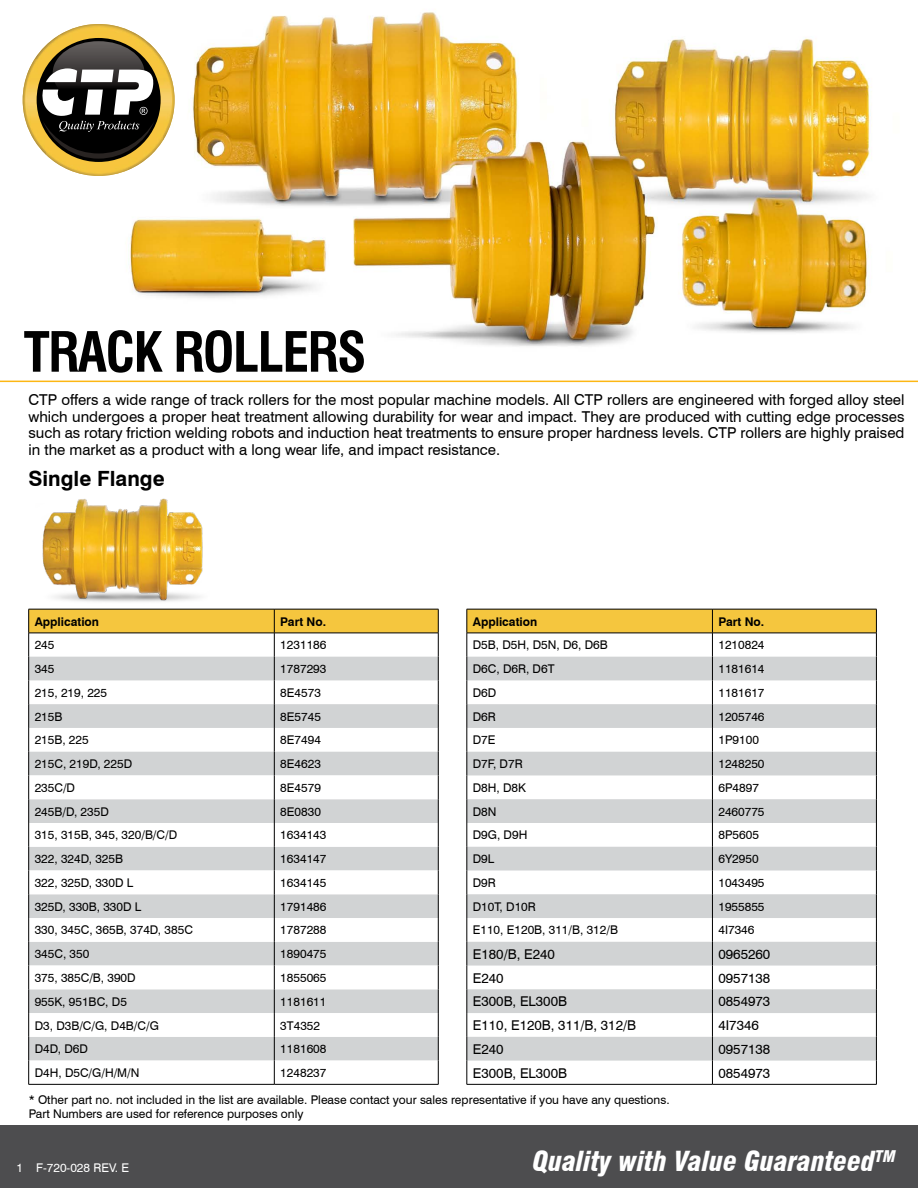
<style>
.page{position:relative;width:918px;height:1188px;background:#fff}
.page>*{position:absolute;margin:0;border:0;box-sizing:border-box;transform-origin:0 0}
.t1{font:700 condensed 54px "Swiss 721 BT";letter-spacing:-.03em;color:#000}
.t2{font:italic 900 condensed 27px "Swiss 721 BT";color:#fff}
.t3{font:700 21px "Swiss 721 BT";color:#000}
.t4{font:15px/16.5px "Swiss 721 BT";color:#000;text-align:justify}
.t5{font:13.5px "Swiss 721 BT";color:#000}
.t6{font:12px/14.4px "Swiss 721 BT";color:#000}
.t7{font:700 12px "Swiss 721 BT";color:#000}
.t8{font:12px "Swiss 721 BT";color:#fff}
</style>
<div class="page">
<img style="left:36px;top:12px;width:882px;height:371px">
<div style="left:0;top:1125px;width:918px;height:63px;background:#4d4d4f"></div>
<hr style="left:0;top:381px;width:918px;height:1px;background:#fdb714">
<img style="left:58px;top:24px;width:81px;height:3px">
<img style="left:23px;top:81px;width:2px;height:38px">
<img style="left:172px;top:70px;width:3px;height:70px">
<img style="left:69px;top:173px;width:59px;height:3px">
<img style="left:25px;top:27px;width:147px;height:146px">
<svg style="left:28px;top:35px;width:141px;height:135px"></svg>
<img style="left:35px;top:498px;width:175px;height:111px">
<svg style="left:28px;top:609px;width:411px;height:475px"></svg>
<hr style="left:28px;top:1084px;width:246px;height:1px;background:#000">
<hr style="left:274px;top:1084px;width:164px;height:1px;background:#000">
<hr style="left:28px;top:633px;width:246px;height:1px;background:#000">
<hr style="left:274px;top:633px;width:164px;height:1px;background:#000">
<svg style="left:467px;top:609px;width:410px;height:475px"></svg>
<hr style="left:467px;top:1084px;width:245px;height:1px;background:#000">
<hr style="left:712px;top:1084px;width:165px;height:1px;background:#000">
<hr style="left:467px;top:633px;width:245px;height:1px;background:#000">
<hr style="left:712px;top:633px;width:165px;height:1px;background:#000">
<h1 class="t1" style="left:24px;top:320px;width:344px">TRACK ROLLERS</h1>
<p class="t4" style="left:28px;top:392px;width:878px">CTP offers a wide range of track rollers for the most popular machine models. All CTP rollers are engineered with forged alloy steel which undergoes a proper heat treatment allowing durability for wear and impact. They are produced with cutting edge processes such as rotary friction welding robots and induction heat treatments to ensure proper hardness levels. CTP rollers are highly praised in the market as a product with a long wear life, and impact resistance.</p>
<h3 class="t3" style="left:28px;top:465px;width:138px">Single Flange</h3>
<p class="t7" style="left:35px;top:614px;width:66px">Application</p>
<p class="t7" style="left:280px;top:614px;width:47px">Part No.</p>
<p class="t6" style="left:35px;top:638px;width:21px">245</p>
<p class="t6" style="left:280px;top:638px;width:48px">1231186</p>
<p class="t6" style="left:35px;top:662px;width:21px">345</p>
<p class="t6" style="left:280px;top:662px;width:48px">1787293</p>
<p class="t6" style="left:35px;top:685px;width:74px">215, 219, 225</p>
<p class="t6" style="left:280px;top:685px;width:42px">8E4573</p>
<p class="t6" style="left:35px;top:709px;width:29px">215B</p>
<p class="t6" style="left:280px;top:709px;width:42px">8E5745</p>
<p class="t6" style="left:35px;top:733px;width:56px">215B, 225</p>
<p class="t6" style="left:280px;top:733px;width:42px">8E7494</p>
<p class="t6" style="left:35px;top:757px;width:99px">215C, 219D, 225D</p>
<p class="t6" style="left:280px;top:757px;width:42px">8E4623</p>
<p class="t6" style="left:35px;top:780px;width:42px">235C/D</p>
<p class="t6" style="left:280px;top:780px;width:42px">8E4579</p>
<p class="t6" style="left:35px;top:804px;width:76px">245B/D, 235D</p>
<p class="t6" style="left:280px;top:804px;width:42px">8E0830</p>
<p class="t6" style="left:35px;top:828px;width:144px">315, 315B, 345, 320/B/C/D</p>
<p class="t6" style="left:280px;top:828px;width:48px">1634143</p>
<p class="t6" style="left:35px;top:852px;width:90px">322, 324D, 325B</p>
<p class="t6" style="left:280px;top:852px;width:48px">1634147</p>
<p class="t6" style="left:35px;top:875px;width:100px">322, 325D, 330D L</p>
<p class="t6" style="left:280px;top:875px;width:48px">1634145</p>
<p class="t6" style="left:35px;top:899px;width:108px">325D, 330B, 330D L</p>
<p class="t6" style="left:280px;top:899px;width:48px">1791486</p>
<p class="t6" style="left:35px;top:923px;width:160px">330, 345C, 365B, 374D, 385C</p>
<p class="t6" style="left:280px;top:923px;width:48px">1787288</p>
<p class="t6" style="left:35px;top:947px;width:56px">345C, 350</p>
<p class="t6" style="left:280px;top:947px;width:48px">1890475</p>
<p class="t6" style="left:35px;top:970px;width:103px">375, 385C/B, 390D</p>
<p class="t6" style="left:280px;top:970px;width:48px">1855065</p>
<p class="t6" style="left:35px;top:994px;width:94px">955K, 951BC, D5</p>
<p class="t6" style="left:280px;top:994px;width:48px">1181611</p>
<p class="t6" style="left:35px;top:1018px;width:126px">D3, D3B/C/G, D4B/C/G</p>
<p class="t6" style="left:280px;top:1018px;width:41px">3T4352</p>
<p class="t6" style="left:35px;top:1042px;width:55px">D4D, D6D</p>
<p class="t6" style="left:280px;top:1042px;width:48px">1181608</p>
<p class="t6" style="left:35px;top:1065px;width:106px">D4H, D5C/G/H/M/N</p>
<p class="t6" style="left:280px;top:1065px;width:48px">1248237</p>
<p class="t7" style="left:473px;top:614px;width:66px">Application</p>
<p class="t7" style="left:718px;top:614px;width:47px">Part No.</p>
<p class="t6" style="left:473px;top:638px;width:136px">D5B, D5H, D5N, D6, D6B</p>
<p class="t6" style="left:718px;top:638px;width:48px">1210824</p>
<p class="t6" style="left:473px;top:662px;width:83px">D6C, D6R, D6T</p>
<p class="t6" style="left:718px;top:662px;width:48px">1181614</p>
<p class="t6" style="left:473px;top:685px;width:25px">D6D</p>
<p class="t6" style="left:718px;top:685px;width:48px">1181617</p>
<p class="t6" style="left:473px;top:709px;width:25px">D6R</p>
<p class="t6" style="left:718px;top:709px;width:48px">1205746</p>
<p class="t6" style="left:473px;top:733px;width:24px">D7E</p>
<p class="t6" style="left:718px;top:733px;width:42px">1P9100</p>
<p class="t6" style="left:473px;top:757px;width:51px">D7F, D7R</p>
<p class="t6" style="left:718px;top:757px;width:48px">1248250</p>
<p class="t6" style="left:473px;top:780px;width:55px">D8H, D8K</p>
<p class="t6" style="left:718px;top:780px;width:42px">6P4897</p>
<p class="t6" style="left:473px;top:804px;width:25px">D8N</p>
<p class="t6" style="left:718px;top:804px;width:48px">2460775</p>
<p class="t6" style="left:473px;top:828px;width:56px">D9G, D9H</p>
<p class="t6" style="left:718px;top:828px;width:42px">8P5605</p>
<p class="t6" style="left:473px;top:852px;width:23px">D9L</p>
<p class="t6" style="left:718px;top:852px;width:42px">6Y2950</p>
<p class="t6" style="left:473px;top:875px;width:25px">D9R</p>
<p class="t6" style="left:718px;top:875px;width:48px">1043495</p>
<p class="t6" style="left:473px;top:899px;width:64px">D10T, D10R</p>
<p class="t6" style="left:718px;top:899px;width:48px">1955855</p>
<p class="t6" style="left:473px;top:923px;width:147px">E110, E120B, 311/B, 312/B</p>
<p class="t6" style="left:718px;top:923px;width:38px">4I7346</p>
<p class="t5" style="left:473px;top:946px;width:84px">E180/B, E240</p>
<p class="t5" style="left:718px;top:946px;width:53px">0965260</p>
<p class="t5" style="left:473px;top:970px;width:32px">E240</p>
<p class="t5" style="left:718px;top:970px;width:53px">0957138</p>
<p class="t5" style="left:473px;top:993px;width:96px">E300B, EL300B</p>
<p class="t5" style="left:718px;top:993px;width:53px">0854973</p>
<p class="t5" style="left:473px;top:1017px;width:165px">E110, E120B, 311/B, 312/B</p>
<p class="t5" style="left:718px;top:1017px;width:42px">4I7346</p>
<p class="t5" style="left:473px;top:1041px;width:32px">E240</p>
<p class="t5" style="left:718px;top:1041px;width:53px">0957138</p>
<p class="t5" style="left:473px;top:1065px;width:96px">E300B, EL300B</p>
<p class="t5" style="left:718px;top:1065px;width:53px">0854973</p>
<p class="t6" style="left:29px;top:1092px;width:642px">* Other part no. not included in the list are available. Please contact your sales representative if you have any questions.<br>Part Numbers are used for reference purposes only</p>
<p class="t8" style="left:17px;top:1161px;width:114px">1 F-720-028 REV. E</p>
<h2 class="t2" style="left:533px;top:1145px;width:364px">Quality with Value Guaranteed<sup>TM</sup></h2>
</div>
